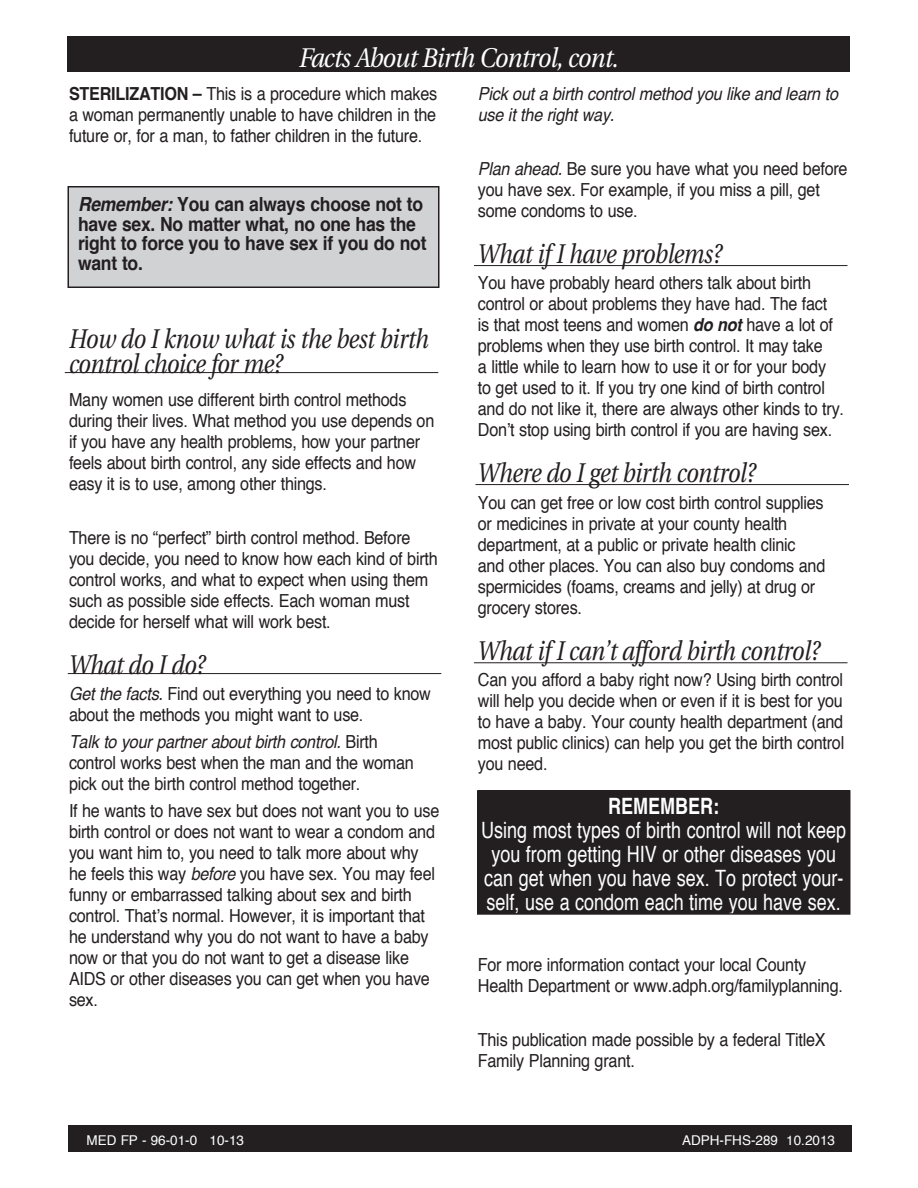
<style>
.page{position:relative;width:918px;height:1188px;background:#fff}
.page>*{position:absolute;margin:0;border:0;box-sizing:border-box;transform-origin:0 0}
.t1{font:italic 27px/25px "Utopia";letter-spacing:-.015em;color:#231f20;scale:.84 1}
.t2{font:italic 27px "Utopia";letter-spacing:-.03em;color:#fff;scale:.9 1}
.t3{font:22.5px/24px "Helvetica";color:#fff;text-align:center;scale:.8 1}
.t4{font:700 22.5px "Helvetica";color:#fff;scale:.8 1}
.t5{font:700 19.5px/19.5px "Helvetica";letter-spacing:-.015em;color:#231f20;scale:.9 1}
.t6{font:18px/21px "Helvetica";letter-spacing:-.015em;color:#231f20;scale:.9 1}
.t7{font:italic 18px/21px "Helvetica";letter-spacing:-.015em;color:#231f20;scale:.9 1}
.t8{font:13.5px "Helvetica";color:#fff}
.s1{font-weight:700}
.s2{font-style:italic}
.s3{font-weight:700;font-style:italic}
</style>
<div class="page">
<div style="left:69px;top:1125px;width:783px;height:27px;background:#231f20"></div>
<div style="left:68px;top:36px;width:782px;height:36px;background:#231f20"></div>
<hr style="left:65px;top:372px;width:373px;height:1px;background:#231f20">
<hr style="left:476px;top:484px;width:373px;height:1px;background:#231f20">
<hr style="left:474px;top:265px;width:374px;height:1px;background:#231f20">
<div style="left:478px;top:791px;width:372px;height:123px;background:#231f20"></div>
<div style="left:477px;top:790px;width:373px;height:125px;border:2px solid #231f20"></div>
<hr style="left:474px;top:662px;width:374px;height:1px;background:#231f20">
<hr style="left:68px;top:673px;width:373px;height:1px;background:#231f20">
<div style="left:68px;top:187px;width:371px;height:100px;background:#d1d2d4"></div>
<div style="left:68px;top:186px;width:372px;height:102px;border:2px solid #231f20"></div>
<p class="t2" style="left:299px;top:43px;width:357px">Facts About Birth Control, cont.</p>
<p class="t6" style="left:69px;top:83px;width:411px;text-align:justify"><span class="s1">STERILIZATION –</span> This is a procedure which makes a woman permanently unable to have children in the future or, for a man, to father children in the future.</p>
<p class="t7" style="left:478px;top:83px;width:402px">Pick out a birth control method you like and learn to use it the right way.</p>
<p class="t6" style="left:478px;top:158px;width:412px"><span class="s2">Plan ahead.</span> Be sure you have what you need before you have sex. For example, if you miss a pill, get some condoms to use.</p>
<p class="t1" style="left:478px;top:241px;width:293px">What if I have problems?</p>
<p class="t6" style="left:478px;top:273px;width:408px">You have probably heard others talk about birth control or about problems they have had. The fact<br>is that most teens and women <span class="s3">do not</span> have a lot of problems when they use birth control. It may take<br>a little while to learn how to use it or for your body<br>to get used to it. If you try one kind of birth control and do not like it, there are always other kinds to try.<br>Don’t stop using birth control if you are having sex.</p>
<p class="t1" style="left:478px;top:461px;width:333px">Where do I get birth control?</p>
<p class="t6" style="left:478px;top:493px;width:388px">You can get free or low cost birth control supplies or medicines in private at your county health department, at a public or private health clinic and other places. You can also buy condoms and spermicides (foams, creams and jelly) at drug or grocery stores.</p>
<p class="t1" style="left:478px;top:639px;width:409px">What if I can’t afford birth control?</p>
<p class="t6" style="left:478px;top:670px;width:409px;text-align:justify">Can you afford a baby right now? Using birth control will help you decide when or even if it is best for you to have a baby. Your county health department (and most public clinics) can help you get the birth control you need.</p>
<p class="t5" style="left:78px;top:195px;width:389px"><span class="s2">Remember:</span> You can always choose not to have sex. No matter what, no one has the right to force you to have sex if you do not want to.</p>
<p class="t1" style="left:69px;top:327px;width:430px">How do I know what is the best birth control choice for me?</p>
<p class="t6" style="left:69px;top:389px;width:408px">Many women use different birth control methods during their lives. What method you use depends on if you have any health problems, how your partner feels about birth control, any side effects and how easy it is to use, among other things.</p>
<p class="t6" style="left:69px;top:527px;width:411px">There is no “perfect” birth control method. Before you decide, you need to know how each kind of birth control works, and what to expect when using them such as possible side effects. Each woman must decide for herself what will work best.</p>
<p class="t1" style="left:69px;top:652px;width:164px">What do I do?</p>
<p class="t6" style="left:69px;top:684px;width:404px"><span class="s2">Get the facts.</span> Find out everything you need to know about the methods you might want to use.</p>
<p class="t6" style="left:69px;top:732px;width:385px"><span class="s2">Talk to your partner about birth control.</span> Birth control works best when the man and the woman pick out the birth control method together.</p>
<p class="t6" style="left:69px;top:801px;width:413px">If he wants to have sex but does not want you to use birth control or does not want to wear a condom and you want him to, you need to talk more about why he feels this way <span class="s2">before</span> you have sex. You may feel funny or embarrassed talking about sex and birth control. That’s normal. However, it is important that he understand why you do not want to have a baby now or that you do not want to get a disease like AIDS or other diseases you can get when you have sex.</p>
<p class="t4" style="left:608px;top:788px;width:140px">REMEMBER:</p>
<p class="t3" style="left:481px;top:819px;width:458px">Using most types of birth control will not keep</p>
<p class="t3" style="left:484px;top:843px;width:450px">you from getting HIV or other diseases you can get when you have sex. To protect your&shy;self, use a condom each time you have sex.</p>
<p class="t6" style="left:478px;top:955px;width:407px">For more information contact your local County<br>Health Department or www.adph.org/familyplanning.</p>
<p class="t6" style="left:478px;top:1030px;width:388px">This publication made possible by a federal TitleX<br>Family Planning grant.</p>
<p class="t8" style="left:87px;top:1130px;width:159px">MED FP - 96-01-0 10-13</p>
<p class="t8" style="left:682px;top:1130px;width:155px">ADPH-FHS-289 10.2013</p>
</div>
